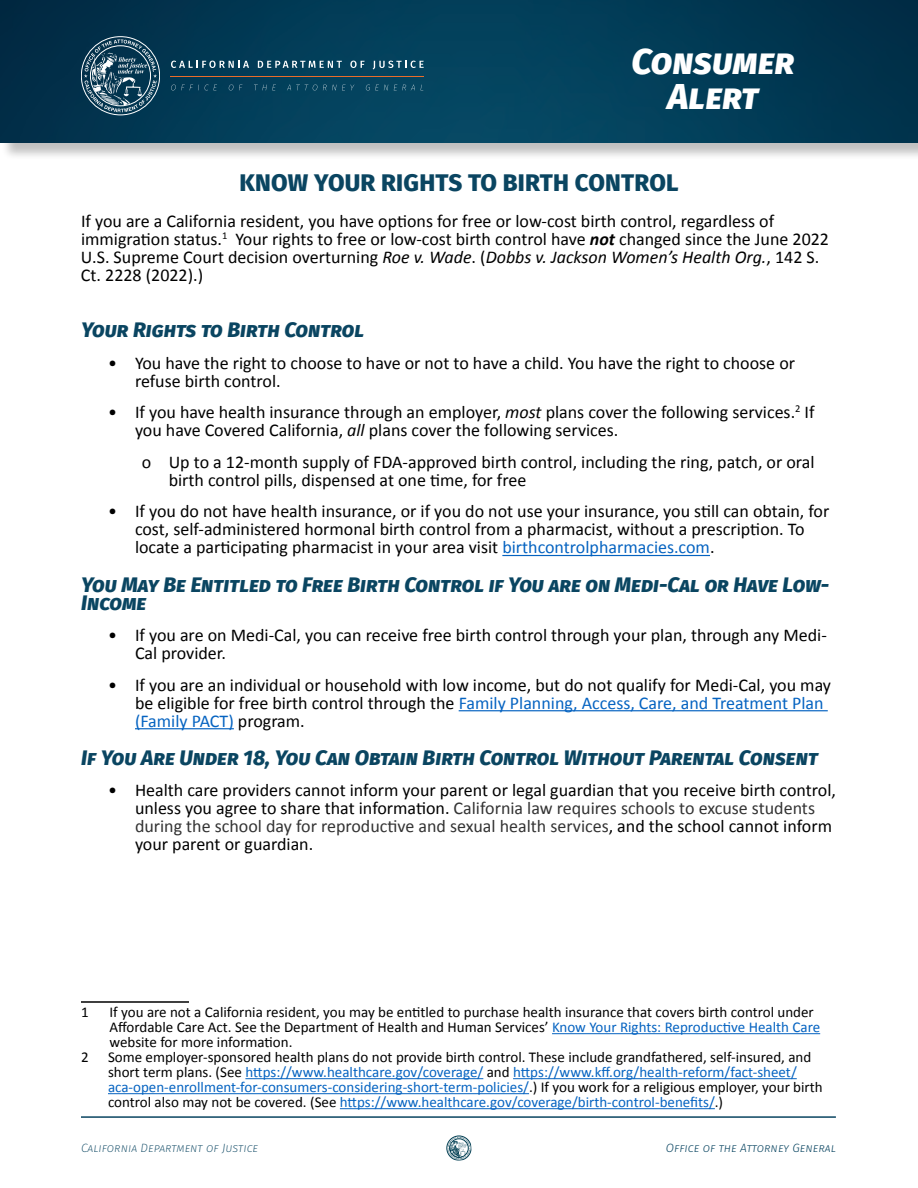
<style>
.page{position:relative;width:918px;height:1188px;background:#fff}
.page>*{position:absolute;margin:0;border:0;box-sizing:border-box;transform-origin:0 0}
.t1{font:italic 800 36px/34.5px "Fira Sans";color:#fff;text-align:center}
.t2{font:800 24px "Fira Sans";letter-spacing:.01em;color:#0a4561}
.t3{font:italic 800 21px/18px "Fira Sans";color:#0a4561}
.t4{font:18px/18px "Calibri";color:#000}
.t5{font:15px/15px "Calibri";color:#0563c1}
.t6{font:15px/15px "Calibri";color:#000}
.t7{font:italic 200 12px "Fira Sans";color:#0a4561}
.t8{font:italic 300 12px "Fira Sans";color:#0a4561}
.s1{font-weight:700;font-style:italic}
.s2{font-style:italic}
.s3{color:#0563c1}
.s4{color:#333}
.s5{color:#000}
</style>
<div class="page">
<hr style="left:81px;top:1116px;width:755px;height:2px;background:#0a4561">
<svg style="left:447px;top:1136px;width:24px;height:24px"></svg>
<div style="left:1px;top:1px;width:917px;height:160px;background:#000;opacity:.25"></div>
<img style="left:0;top:0;width:918px;height:142px">
<svg style="left:171px;top:61px;width:78px;height:7px"></svg>
<svg style="left:258px;top:61px;width:84px;height:7px"></svg>
<svg style="left:350px;top:61px;width:15px;height:7px"></svg>
<svg style="left:373px;top:61px;width:51px;height:8px"></svg>
<hr style="left:171px;top:76px;width:253px;height:1px;background:#e96c2a">
<svg style="left:171px;top:85px;width:28px;height:5px"></svg>
<svg style="left:205px;top:85px;width:12px;height:5px"></svg>
<svg style="left:229px;top:85px;width:4px;height:5px"></svg>
<svg style="left:239px;top:85px;width:3px;height:5px"></svg>
<svg style="left:254px;top:85px;width:22px;height:5px"></svg>
<svg style="left:287px;top:85px;width:30px;height:5px"></svg>
<svg style="left:323px;top:85px;width:13px;height:5px"></svg>
<svg style="left:342px;top:85px;width:12px;height:5px"></svg>
<svg style="left:366px;top:85px;width:22px;height:5px"></svg>
<svg style="left:394px;top:85px;width:21px;height:5px"></svg>
<svg style="left:81px;top:36px;width:79px;height:79px;background:#385e73"></svg>
<hr style="left:502px;top:555px;width:208px;height:1px;background:#0563c1">
<hr style="left:459px;top:710px;width:369px;height:1px;background:#0563c1">
<hr style="left:135px;top:728px;width:99px;height:1px;background:#0563c1">
<hr style="left:81px;top:1001px;width:108px;height:2px;background:#000">
<hr style="left:552px;top:1033px;width:268px;height:1px;background:#0563c1">
<hr style="left:245px;top:1078px;width:238px;height:1px;background:#0563c1">
<hr style="left:513px;top:1078px;width:284px;height:1px;background:#0563c1">
<hr style="left:108px;top:1093px;width:421px;height:1px;background:#0563c1">
<hr style="left:340px;top:1108px;width:375px;height:1px;background:#0563c1">
<h1 class="t1" style="left:632px;top:42px;width:164px">Consumer<br>Alert</h1>
<h2 class="t2" style="left:239px;top:162px;width:441px">KNOW YOUR RIGHTS TO BIRTH CONTROL</h2>
<p class="t4" style="left:81px;top:211px;width:750px">If you are a California resident, you have options for free or low-cost birth control, regardless of immigration status.<sup>1</sup> Your rights to free or low-cost birth control have <span class="s1">not</span> changed since the June 2022<br>U.S. Supreme Court decision overturning <span class="s2">Roe v. Wade</span>. (<span class="s2">Dobbs v. Jackson Women’s Health Org.</span>, 142 S.<br>Ct. 2228 (2022).)</p>
<p class="t3" style="left:81px;top:319px;width:285px">Your Rights to Birth Control</p>
<p class="t4" style="left:135px;top:353px;width:662px;text-indent:-27px">• You have the right to choose to have or not to have a child. You have the right to choose or refuse birth control.</p>
<p class="t4" style="left:135px;top:403px;width:681px;text-indent:-27px">• If you have health insurance through an employer, <span class="s2">most</span> plans cover the following services.<sup>2</sup> If you have Covered California, <span class="s2">all</span> plans cover the following services.</p>
<p class="t4" style="left:169px;top:452px;width:647px;text-indent:-27px">o Up to a 12-month supply of FDA-approved birth control, including the ring, patch, or oral birth control pills, dispensed at one time, for free</p>
<p class="t4" style="left:135px;top:502px;width:696px;text-indent:-27px">• If you do not have health insurance, or if you do not use your insurance, you still can obtain, for cost, self-administered hormonal birth control from a pharmacist, without a prescription. To locate a participating pharmacist in your area visit <span class="s3">birthcontrolpharmacies.com</span>.</p>
<p class="t3" style="left:81px;top:574px;width:750px">You May Be Entitled to Free Birth Control if You are on Medi-Cal or Have Low-<br>Income</p>
<p class="t4" style="left:135px;top:626px;width:693px;text-indent:-27px">• If you are on Medi-Cal, you can receive free birth control through your plan, through any Medi-<br>Cal provider.</p>
<p class="t4" style="left:135px;top:675px;width:698px;text-indent:-27px">• If you are an individual or household with low income, but do not qualify for Medi-Cal, you may be eligible for free birth control through the <span class="s3">Family Planning, Access, Care, and Treatment Plan (Family PACT)</span> program.</p>
<p class="t3" style="left:81px;top:747px;width:738px">If You Are Under 18, You Can Obtain Birth Control Without Parental Consent</p>
<p class="t4" style="left:135px;top:781px;width:702px;text-indent:-27px">• Health care providers cannot inform your parent or legal guardian that you receive birth control, unless you agree to share that information. <span class="s4">California law requires schools to excuse students during the school day for reproductive and sexual health services</span>, and the school cannot inform your parent or guardian.</p>
<p class="t6" style="left:81px;top:1004px;width:9px">1</p>
<p class="t6" style="left:109px;top:1004px;width:712px">If you are not a California resident, you may be entitled to purchase health insurance that covers birth control under<br>Affordable Care Act. See the Department of Health and Human Services’ <span class="s3">Know Your Rights: Reproductive Health Care </span>website for more information.</p>
<p class="t6" style="left:81px;top:1049px;width:9px">2</p>
<p class="t5" style="left:108px;top:1049px;width:716px"><span class="s5">Some employer-sponsored health plans do not provide birth control. These include grandfathered, self-insured, and short term plans. (See</span> https://www.healthcare.gov/coverage/ <span class="s5">and</span> https://www.kff.org/health-reform/fact-sheet/ aca-open-enrollment-for-consumers-considering-short-term-policies/<span class="s5">.) If you work for a religious employer, your birth control also may not be covered. (See</span> https://www.healthcare.gov/coverage/birth-control-benefits/<span class="s5">.)</span></p>
<p class="t7" style="left:81px;top:1140px;width:179px">California Department of Justice</p>
<p class="t8" style="left:666px;top:1140px;width:172px">Office of the Attorney General</p>
</div>
